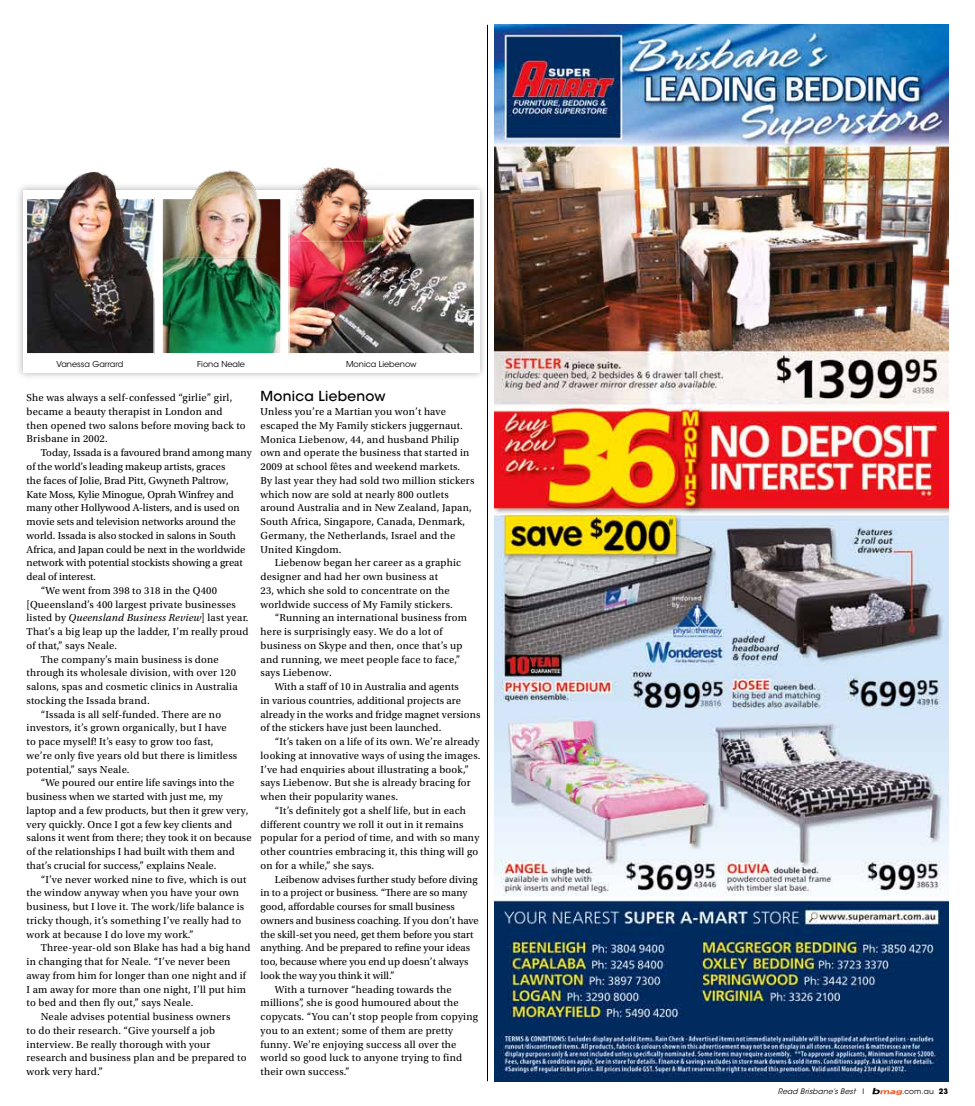
<style>
.page{position:relative;width:975px;height:1106px;background:#fff}
.page>*{position:absolute;margin:0;border:0;box-sizing:border-box;transform-origin:0 0}
.t1{font:500 13.75px "ITC Avant Garde Std";letter-spacing:.02em;color:#000}
.t2{font:10.62px/13.8px "Utopia Std";letter-spacing:.02em;color:#000}
.t3{font:10.62px "Utopia Std";color:#000}
.t4{font:italic 10.62px "Utopia Std";letter-spacing:.02em;color:#000}
.t5{font:8.12px "ITC Avant Garde Std";color:#000}
.t6{font:italic 7.5px "ITC Avant Garde Std";color:#000}
.s1{font-style:normal}
.s2{font-family:"Adams Extended";font-weight:700}
.s3{font-family:"Adams Extended";font-weight:700;font-size:6.25px;color:#e65621}
.s4{font-weight:700;font-style:normal}
</style>
<div class="page">
<div style="left:16px;top:183px;width:471px;height:197px;background:#000;opacity:.3"></div>
<div style="left:23px;top:190px;width:456px;height:183px;background:#fff"></div>
<hr style="left:487px;top:25px;width:1px;height:1056px;background:#000">
<img style="left:163px;top:200px;width:116px;height:152px">
<div style="left:161px;top:198px;width:120px;height:156px;border:1px solid #fff"></div>
<img style="left:28px;top:200px;width:125px;height:152px">
<div style="left:26px;top:198px;width:129px;height:156px;border:1px solid #fff"></div>
<img style="left:290px;top:200px;width:183px;height:152px">
<div style="left:288px;top:198px;width:187px;height:156px;border:1px solid #fff"></div>
<img style="left:49px;top:171px;width:86px;height:60px">
<img style="left:186px;top:170px;width:80px;height:102px">
<img style="left:295px;top:167px;width:97px;height:84px">
<img style="left:494px;top:25px;width:454px;height:1056px">
<p class="t5" style="left:57px;top:359px;width:68px">Vanessa Garrard</p>
<p class="t5" style="left:197px;top:359px;width:49px">Fiona Neale</p>
<p class="t5" style="left:346px;top:359px;width:72px">Monica Liebenow</p>
<p class="t2" style="left:27px;top:391px;width:221px">She was always a self-confessed “girlie” girl, became a beauty therapist in London and then opened two salons before moving back to Brisbane in 2002.</p>
<p class="t3" style="left:41px;top:447px;width:212px">Today, Issada is a favoured brand among many</p>
<p class="t3" style="left:27px;top:461px;width:200px">of the world’s leading makeup artists, graces</p>
<p class="t3" style="left:27px;top:474px;width:204px">the faces of Jolie, Brad Pitt, Gwyneth Paltrow,</p>
<p class="t3" style="left:27px;top:488px;width:209px">Kate Moss, Kylie Minogue, Oprah Winfrey and</p>
<p class="t3" style="left:27px;top:502px;width:214px">many other Hollywood A-listers, and is used on</p>
<p class="t3" style="left:27px;top:516px;width:211px">movie sets and television networks around the</p>
<p class="t3" style="left:27px;top:529px;width:211px">world. Issada is also stocked in salons in South</p>
<p class="t3" style="left:27px;top:543px;width:220px">Africa, and Japan could be next in the worldwide</p>
<p class="t3" style="left:27px;top:557px;width:218px">network with potential stockists showing a great</p>
<p class="t3" style="left:27px;top:571px;width:71px">deal of interest.</p>
<p class="t2" style="left:41px;top:583px;width:178px">“We went from 398 to 318 in the Q400</p>
<p class="t2" style="left:27px;top:597px;width:211px">[Queensland’s 400 largest private businesses</p>
<p class="t4" style="left:27px;top:612px;width:223px"><span class="s1">listed by</span> Queensland Business Review<span class="s1">] last year.</span></p>
<p class="t2" style="left:27px;top:625px;width:223px">That’s a big leap up the ladder, I’m really proud</p>
<p class="t2" style="left:27px;top:638px;width:92px">of that,” says Neale.</p>
<p class="t2" style="left:41px;top:652px;width:179px">The company’s main business is done</p>
<p class="t2" style="left:27px;top:666px;width:211px">through its wholesale division, with over 120</p>
<p class="t2" style="left:27px;top:680px;width:213px">salons, spas and cosmetic clinics in Australia</p>
<p class="t2" style="left:27px;top:693px;width:125px">stocking the Issada brand.</p>
<p class="t2" style="left:41px;top:707px;width:182px">“Issada is all self-funded. There are no</p>
<p class="t2" style="left:27px;top:721px;width:202px">investors, it’s grown organically, but I have</p>
<p class="t2" style="left:27px;top:735px;width:188px">to pace myself! It’s easy to grow too fast,</p>
<p class="t2" style="left:27px;top:748px;width:212px">we’re only five years old but there is limitless</p>
<p class="t2" style="left:27px;top:762px;width:104px">potential,” says Neale.</p>
<p class="t2" style="left:41px;top:776px;width:195px">“We poured our entire life savings into the</p>
<p class="t2" style="left:27px;top:790px;width:198px">business when we started with just me, my</p>
<p class="t2" style="left:27px;top:803px;width:223px">laptop and a few products, but then it grew very,</p>
<p class="t2" style="left:27px;top:817px;width:207px">very quickly. Once I got a few key clients and</p>
<p class="t2" style="left:27px;top:831px;width:226px">salons it went from there; they took it on because</p>
<p class="t2" style="left:27px;top:845px;width:210px">of the relationships I had built with them and</p>
<p class="t2" style="left:27px;top:858px;width:191px">that’s crucial for success,” explains Neale.</p>
<p class="t2" style="left:41px;top:872px;width:207px">“I’ve never worked nine to five, which is out</p>
<p class="t2" style="left:27px;top:886px;width:214px">the window anyway when you have your own</p>
<p class="t2" style="left:27px;top:900px;width:219px">business, but I love it. The work/life balance is</p>
<p class="t2" style="left:27px;top:913px;width:216px">tricky though, it’s something I’ve really had to</p>
<p class="t2" style="left:27px;top:927px;width:169px">work at because I do love my work.”</p>
<p class="t2" style="left:41px;top:941px;width:211px">Three-year-old son Blake has had a big hand</p>
<p class="t2" style="left:27px;top:955px;width:205px">in changing that for Neale. “I’ve never been</p>
<p class="t2" style="left:27px;top:968px;width:221px">away from him for longer than one night and if</p>
<p class="t2" style="left:27px;top:982px;width:221px">I am away for more than one night, I’ll put him</p>
<p class="t2" style="left:27px;top:996px;width:168px">to bed and then fly out,” says Neale.</p>
<p class="t2" style="left:41px;top:1010px;width:191px">Neale advises potential business owners</p>
<p class="t2" style="left:27px;top:1023px;width:190px">to do their research. “Give yourself a job</p>
<p class="t2" style="left:27px;top:1037px;width:185px">interview. Be really thorough with your</p>
<p class="t2" style="left:27px;top:1051px;width:221px">research and business plan and be prepared to</p>
<p class="t2" style="left:27px;top:1065px;width:78px">work very hard.”</p>
<p class="t1" style="left:260px;top:388px;width:126px">Monica Liebenow</p>
<p class="t2" style="left:260px;top:405px;width:215px">Unless you’re a Martian you won’t have escaped the My Family stickers juggernaut.<br>Monica Liebenow, 44, and husband Philip own and operate the business that started in 2009 at school fêtes and weekend markets.<br>By last year they had sold two million stickers which now are sold at nearly 800 outlets around Australia and in New Zealand, Japan, South Africa, Singapore, Canada, Denmark, Germany, the Netherlands, Israel and the United Kingdom.</p>
<p class="t2" style="left:275px;top:556px;width:188px">Liebenow began her career as a graphic</p>
<p class="t2" style="left:260px;top:570px;width:179px">designer and had her own business at</p>
<p class="t2" style="left:260px;top:583px;width:191px">23, which she sold to concentrate on the</p>
<p class="t2" style="left:260px;top:597px;width:194px">worldwide success of My Family stickers.</p>
<p class="t2" style="left:275px;top:611px;width:194px">“Running an international business from</p>
<p class="t2" style="left:260px;top:625px;width:183px">here is surprisingly easy. We do a lot of</p>
<p class="t2" style="left:260px;top:638px;width:203px">business on Skype and then, once that’s up</p>
<p class="t2" style="left:260px;top:652px;width:201px">and running, we meet people face to face,”</p>
<p class="t2" style="left:260px;top:666px;width:73px">says Liebenow.</p>
<p class="t2" style="left:275px;top:680px;width:185px">With a staff of 10 in Australia and agents</p>
<p class="t2" style="left:260px;top:693px;width:202px">in various countries, additional projects are</p>
<p class="t2" style="left:260px;top:707px;width:221px">already in the works and fridge magnet versions</p>
<p class="t2" style="left:260px;top:721px;width:182px">of the stickers have just been launched.</p>
<p class="t2" style="left:275px;top:735px;width:206px">“It’s taken on a life of its own. We’re already</p>
<p class="t2" style="left:260px;top:748px;width:221px">looking at innovative ways of using the images.</p>
<p class="t2" style="left:260px;top:762px;width:210px">I’ve had enquiries about illustrating a book,”</p>
<p class="t2" style="left:260px;top:776px;width:212px">says Liebenow. But she is already bracing for</p>
<p class="t2" style="left:260px;top:790px;width:139px">when their popularity wanes.</p>
<p class="t2" style="left:275px;top:803px;width:193px">“It’s definitely got a shelf life, but in each</p>
<p class="t2" style="left:260px;top:817px;width:204px">different country we roll it out in it remains</p>
<p class="t2" style="left:260px;top:831px;width:220px">popular for a period of time, and with so many</p>
<p class="t2" style="left:260px;top:845px;width:219px">other countries embracing it, this thing will go</p>
<p class="t2" style="left:260px;top:858px;width:115px">on for a while,” she says.</p>
<p class="t3" style="left:275px;top:873px;width:204px">Leibenow advises further study before diving</p>
<p class="t3" style="left:260px;top:887px;width:208px">in to a project or business. “There are so many</p>
<p class="t3" style="left:260px;top:901px;width:196px">good, affordable courses for small business</p>
<p class="t3" style="left:260px;top:914px;width:220px">owners and business coaching. If you don’t have</p>
<p class="t3" style="left:260px;top:928px;width:214px">the skill-set you need, get them before you start</p>
<p class="t3" style="left:260px;top:942px;width:211px">anything. And be prepared to refine your ideas</p>
<p class="t3" style="left:260px;top:956px;width:209px">too, because where you end up doesn’t always</p>
<p class="t3" style="left:260px;top:969px;width:136px">look the way you think it will.”</p>
<p class="t2" style="left:275px;top:982px;width:178px">With a turnover “heading towards the</p>
<p class="t2" style="left:260px;top:996px;width:199px">millions”, she is good humoured about the</p>
<p class="t2" style="left:260px;top:1010px;width:219px">copycats. “You can’t stop people from copying</p>
<p class="t2" style="left:260px;top:1023px;width:194px">you to an extent; some of them are pretty</p>
<p class="t2" style="left:260px;top:1037px;width:197px">funny. We’re enjoying success all over the</p>
<p class="t2" style="left:260px;top:1051px;width:203px">world so good luck to anyone trying to find</p>
<p class="t2" style="left:260px;top:1065px;width:90px">their own success.”</p>
<p class="t6" style="left:777px;top:1086px;width:172px">Read Brisbane’sBest <span class="s1">I</span> <span class="s2">b</span> <span class="s3">m a g</span> <span class="s1">. c o m . a u</span> <span class="s4">2 3</span></p>
</div>
